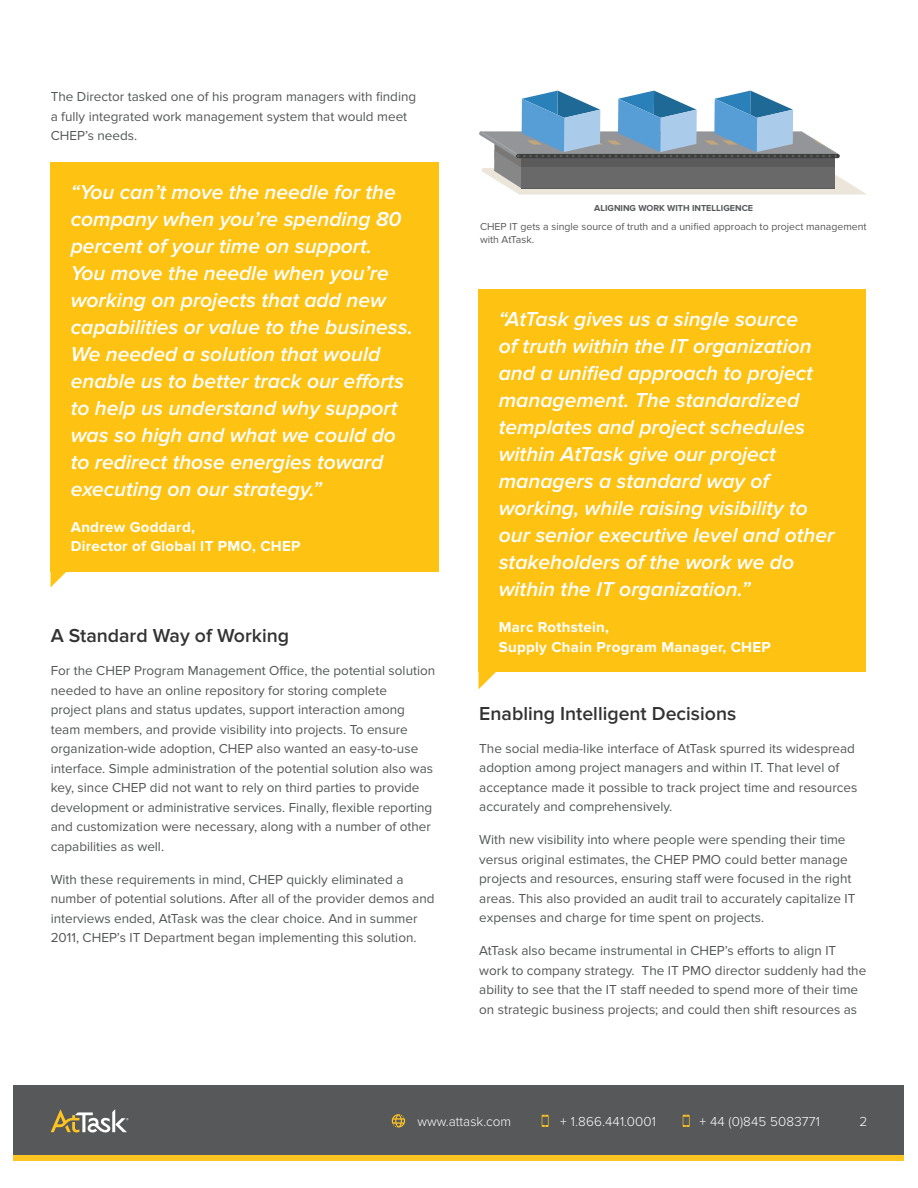
<style>
.page{position:relative;width:918px;height:1188px;background:#fff}
.page>*{position:absolute;margin:0;border:0;box-sizing:border-box;transform-origin:0 0}
.t1{font:italic 600 21px/27px "Proxima Nova";color:#fff}
.t2{font:600 19.5px "Proxima Nova";color:#323332}
.t3{font:700 15px/19.5px "Proxima Nova";letter-spacing:.02em;color:#fff}
.t4{font:13.5px/19.5px "Proxima Nova";color:#545555}
.t5{font:300 13.5px "Proxima Nova";letter-spacing:.01em;color:#fff}
.t6{font:10.5px/13.5px "Proxima Nova";color:#57585a}
.t7{font:700 9px "Proxima Nova";color:#57585a}
</style>
<div class="page">
<div style="left:14px;top:1086px;width:890px;height:70px;background:#57585a"></div>
<svg style="left:51px;top:1109px;width:77px;height:24px"></svg>
<svg style="left:542px;top:1115px;width:7px;height:12px"></svg>
<svg style="left:683px;top:1115px;width:7px;height:12px"></svg>
<svg style="left:392px;top:1114px;width:13px;height:14px"></svg>
<svg style="left:479px;top:91px;width:388px;height:104px"></svg>
<div style="left:14px;top:1156px;width:890px;height:5px;background:#fec422"></div>
<div style="left:478px;top:289px;width:388px;height:383px;background:#fec213"></div>
<svg style="left:478px;top:672px;width:18px;height:17px"></svg>
<div style="left:51px;top:162px;width:388px;height:410px;background:#fec213"></div>
<svg style="left:51px;top:572px;width:15px;height:15px"></svg>
<p class="t4" style="left:51px;top:87px;width:367px">The Director tasked one of his program managers with finding a fully integrated work management system that would meet<br>CHEP’s needs.</p>
<p class="t1" style="left:71px;top:179px;width:344px">“You can’t move the needle for the company when you’re spending 80 percent of your time on support.<br>You move the needle when you’re working on projects that add new capabilities or value to the business.<br>We needed a solution that would enable us to better track our efforts to help us understand why support was so high and what we could do to redirect those energies toward executing on our strategy.”</p>
<p class="t3" style="left:71px;top:517px;width:231px">Andrew Goddard,<br>Director of Global IT PMO, CHEP</p>
<h2 class="t2" style="left:51px;top:624px;width:240px">A Standard Way of Working</h2>
<p class="t4" style="left:51px;top:661px;width:386px">For the CHEP Program Management Office, the potential solution needed to have an online repository for storing complete<br>project plans and status updates, support interaction among team members, and provide visibility into projects. To ensure organization-wide adoption, CHEP also wanted an easy-to-use interface. Simple administration of the potential solution also was key, since CHEP did not want to rely on third parties to provide development or administrative services. Finally, flexible reporting and customization were necessary, along with a number of other capabilities as well.</p>
<p class="t4" style="left:51px;top:870px;width:385px">With these requirements in mind, CHEP quickly eliminated a number of potential solutions. After all of the provider demos and interviews ended, AtTask was the clear choice. And in summer 2011, CHEP’s IT Department began implementing this solution.</p>
<p class="t7" style="left:594px;top:203px;width:160px">ALIGNING WORK WITH INTELLIGENCE</p>
<p class="t6" style="left:480px;top:219px;width:388px">CHEP IT gets a single source of truth and a unified approach to project management with AtTask.</p>
<p class="t1" style="left:499px;top:306px;width:337px">“AtTask gives us a single source<br>of truth within the IT organization and a unified approach to project management. The standardized templates and project schedules within AtTask give our project managers a standard way of working, while raising visibility to our senior executive level and other stakeholders of the work we do within the IT organization.”</p>
<p class="t3" style="left:499px;top:618px;width:274px">Marc Rothstein,<br>Supply Chain Program Manager, CHEP</p>
<h2 class="t2" style="left:479px;top:702px;width:259px">Enabling Intelligent Decisions</h2>
<p class="t4" style="left:479px;top:739px;width:380px">The social media-like interface of AtTask spurred its widespread adoption among project managers and within IT. That level of acceptance made it possible to track project time and resources accurately and comprehensively.</p>
<p class="t4" style="left:479px;top:830px;width:378px">With new visibility into where people were spending their time versus original estimates, the CHEP PMO could better manage projects and resources, ensuring staff were focused in the right areas. This also provided an audit trail to accurately capitalize IT expenses and charge for time spent on projects.</p>
<p class="t4" style="left:479px;top:941px;width:389px">AtTask also became instrumental in CHEP’s efforts to align IT work to company strategy. The IT PMO director suddenly had the ability to see that the IT staff needed to spend more of their time on strategic business projects; and could then shift resources as</p>
<p class="t5" style="left:417px;top:1113px;width:95px">www.attask.com</p>
<p class="t5" style="left:560px;top:1114px;width:97px">+ 1.866.441.0001</p>
<p class="t5" style="left:700px;top:1114px;width:122px">+ 44 (0)845 5083771</p>
<p class="t5" style="left:860px;top:1114px;width:9px">2</p>
</div>
